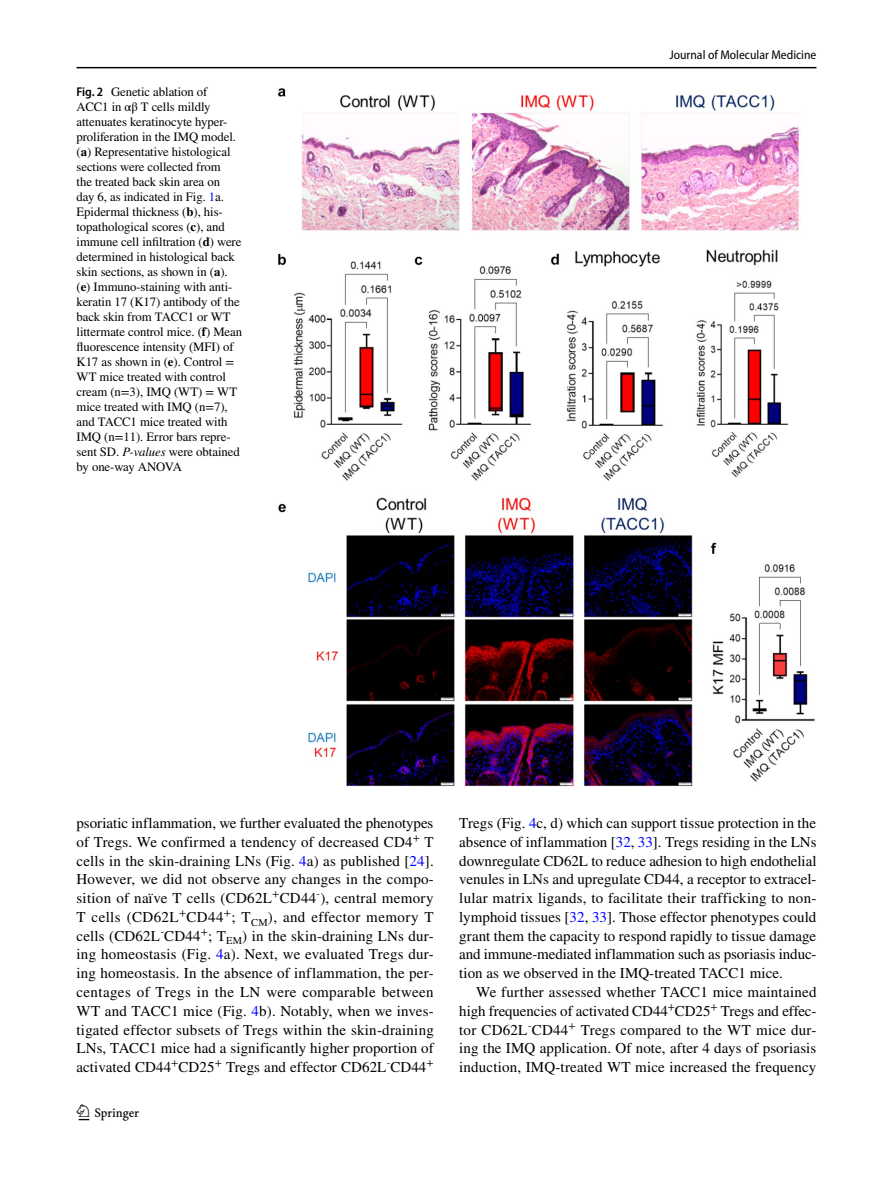
<style>
.page{position:relative;width:893px;height:1187px;background:#fff}
.page>*{position:absolute;margin:0;border:0;box-sizing:border-box;transform-origin:0 0}
.t1{font:22.5px "Springnew Regular 2";color:#000}
.t2{font:15px/18.8px "STIX";letter-spacing:.005em;color:#000;text-align:justify}
.t3{font:12.75px/15px "STIX";letter-spacing:-.005em;color:#000}
.t4{font:semi-condensed 12.75px "Myriad Pro";color:#000}
.s1{font-family:"Myriad Pro";font-weight:600;font-stretch:semi-condensed}
.s2{font-weight:700}
.s3{color:#00f}
.s4{font-style:italic}
</style>
<div class="page">
<hr style="left:77px;top:67px;width:739px;height:1px;background:#000">
<img style="left:278px;top:88px;width:537px;height:699px">
<p class="t3" style="left:77px;top:85px;width:167px"><span class="s1">Fig. 2</span> Genetic ablation of<br>ACC1 in αβ T cells mildly attenuates keratinocyte hyper&shy;proliferation in the IMQ model. (<span class="s2">a</span>) Representative histological sections were collected from<br>the treated back skin area on<br>day 6, as indicated in Fig. <span class="s3">1</span>a.<br>Epidermal thickness (<span class="s2">b</span>), his&shy;topathological scores (<span class="s2">c</span>), and immune cell infiltration (<span class="s2">d</span>) were determined in histological back skin sections, as shown in (<span class="s2">a</span>). (<span class="s2">e</span>) Immuno-staining with anti&shy;keratin 17 (K17) antibody of the back skin from TACC1 or WT littermate control mice. (<span class="s2">f</span>) Mean fluorescence intensity (MFI) of<br>K17 as shown in (<span class="s2">e</span>). Control =<br>WT mice treated with control cream (n=3), IMQ (WT) = WT mice treated with IMQ (n=7), and TACC1 mice treated with<br>IMQ (n=11). Error bars repre&shy;sent SD. <span class="s4">P-values</span> were obtained by one-way ANOVA</p>
<p class="t4" style="left:669px;top:48px;width:148px">Journal of Molecular Medicine</p>
<p class="t2" style="left:77px;top:814px;width:359px">psoriatic inflammation, we further evaluated the phenotypes of Tregs. We confirmed a tendency of decreased CD4<sup>+</sup> T cells in the skin-draining LNs (Fig. <span class="s3">4</span>a) as published [<span class="s3">24</span>].<br>However, we did not observe any changes in the compo&shy;sition of naïve T cells (CD62L<sup>+</sup>CD44<sup>-</sup>), central memory T cells (CD62L<sup>+</sup>CD44<sup>+</sup>; T<sub>CM</sub>), and effector memory T cells (CD62L<sup>-</sup>CD44<sup>+</sup>; T<sub>EM</sub>) in the skin-draining LNs dur&shy;ing homeostasis (Fig. <span class="s3">4</span>a). Next, we evaluated Tregs dur&shy;ing homeostasis. In the absence of inflammation, the per&shy;centages of Tregs in the LN were comparable between WT and TACC1 mice (Fig. <span class="s3">4</span>b). Notably, when we inves&shy;tigated effector subsets of Tregs within the skin-draining LNs, TACC1 mice had a significantly higher proportion of activated CD44<sup>+</sup>CD25<sup>+</sup> Tregs and effector CD62L<sup>-</sup>CD44<sup>+</sup></p>
<p class="t2" style="left:459px;top:814px;width:359px">Tregs (Fig. <span class="s3">4</span>c, d) which can support tissue protection in the absence of inflammation [<span class="s3">32</span>, <span class="s3">33</span>]. Tregs residing in the LNs downregulate CD62L to reduce adhesion to high endothelial venules in LNs and upregulate CD44, a receptor to extracel&shy;lular matrix ligands, to facilitate their trafficking to non&shy;lymphoid tissues [<span class="s3">32</span>, <span class="s3">33</span>]. Those effector phenotypes could grant them the capacity to respond rapidly to tissue damage and immune-mediated inflammation such as psoriasis induc&shy;tion as we observed in the IMQ-treated TACC1 mice.</p>
<p class="t2" style="left:459px;top:983px;width:359px;text-indent:17px">We further assessed whether TACC1 mice maintained high frequencies of activated CD44<sup>+</sup>CD25<sup>+</sup> Tregs and effec&shy;tor CD62L<sup>-</sup>CD44<sup>+</sup> Tregs compared to the WT mice dur&shy;ing the IMQ application. Of note, after 4 days of psoriasis induction, IMQ-treated WT mice increased the frequency</p>
<h1 class="t1" style="left:79px;top:1104px;width:62px">1 3</h1>
</div>
